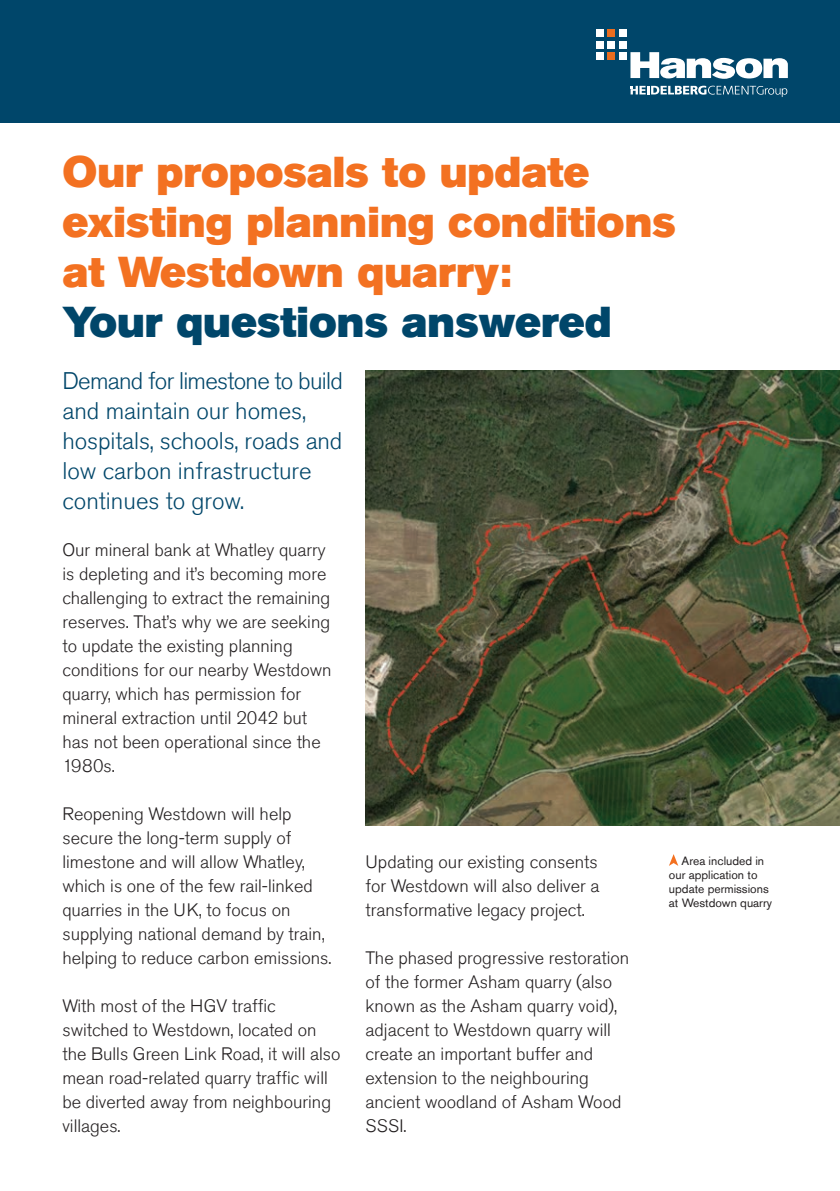
<style>
.page{position:relative;width:840px;height:1191px;background:#fff}
.page>*{position:absolute;margin:0;border:0;box-sizing:border-box;transform-origin:0 0}
.t1{font:43px/50px "Akzidenz Grotesk Std Super";color:#f37121}
.t2{font:43px "Akzidenz Grotesk Std Super";color:#00466a}
.t3{font:300 24px/30px "Akzidenz Grotesk Std";color:#00466a}
.t4{font:300 18px/24px "Akzidenz Grotesk Std";color:#231f20}
.t5{font:12px/14px "Akzidenz Grotesk Std";color:#231f20}
</style>
<div class="page">
<div style="left:0;top:0;width:839px;height:122px;background:#00466a"></div>
<img style="left:365px;top:371px;width:474px;height:454px">
<svg style="left:669px;top:854px;width:9px;height:12px"></svg>
<div style="left:607px;top:29px;width:8px;height:8px;background:#ea6d1f"></div>
<div style="left:607px;top:52px;width:8px;height:8px;background:#ea6d1f"></div>
<svg style="left:630px;top:52px;width:157px;height:27px"></svg>
<div style="left:618px;top:29px;width:8px;height:8px;background:#fff"></div>
<div style="left:618px;top:41px;width:8px;height:7px;background:#fff"></div>
<div style="left:618px;top:52px;width:8px;height:8px;background:#fff"></div>
<div style="left:607px;top:41px;width:8px;height:7px;background:#fff"></div>
<div style="left:595px;top:29px;width:8px;height:8px;background:#fff"></div>
<div style="left:595px;top:41px;width:8px;height:7px;background:#fff"></div>
<div style="left:595px;top:52px;width:8px;height:8px;background:#fff"></div>
<svg style="left:630px;top:86px;width:156px;height:11px"></svg>
<h1 class="t1" style="left:62px;top:147px;width:614px">Our proposals to update existing planning conditions at Westdown quarry:</h1>
<h1 class="t2" style="left:62px;top:296px;width:550px">Your questions answered</h1>
<h2 class="t3" style="left:62px;top:366px;width:282px">Demand for limestone to build and maintain our homes, hospitals, schools, roads and low carbon infrastructure continues to grow.</h2>
<p class="t4" style="left:62px;top:538px;width:270px">Our mineral bank at Whatley quarry is depleting and it’s becoming more challenging to extract the remaining reserves. That’s why we are seeking to update the existing planning conditions for our nearby Westdown quarry, which has permission for mineral extraction until 2042 but has not been operational since the<br>1980s.</p>
<p class="t4" style="left:62px;top:802px;width:270px">Reopening Westdown will help secure the long-term supply of limestone and will allow Whatley, which is one of the few rail-linked quarries in the UK, to focus on supplying national demand by train, helping to reduce carbon emissions.</p>
<p class="t4" style="left:62px;top:994px;width:279px">With most of the HGV traffic switched to Westdown, located on the Bulls Green Link Road, it will also mean road-related quarry traffic will be diverted away from neighbouring villages.</p>
<p class="t4" style="left:365px;top:849px;width:235px;text-align:justify">Updating our existing consents for Westdown will also deliver a transformative legacy project.</p>
<p class="t4" style="left:365px;top:945px;width:265px">The phased progressive restoration of the former Asham quarry (also known as the Asham quarry void), adjacent to Westdown quarry will create an important buffer and extension to the neighbouring ancient woodland of Asham Wood<br>SSSI.</p>
<p class="t5" style="left:668px;top:853px;width:105px;text-indent:13px">Area included in our application to update permissions at Westdown quarry</p>
</div>
